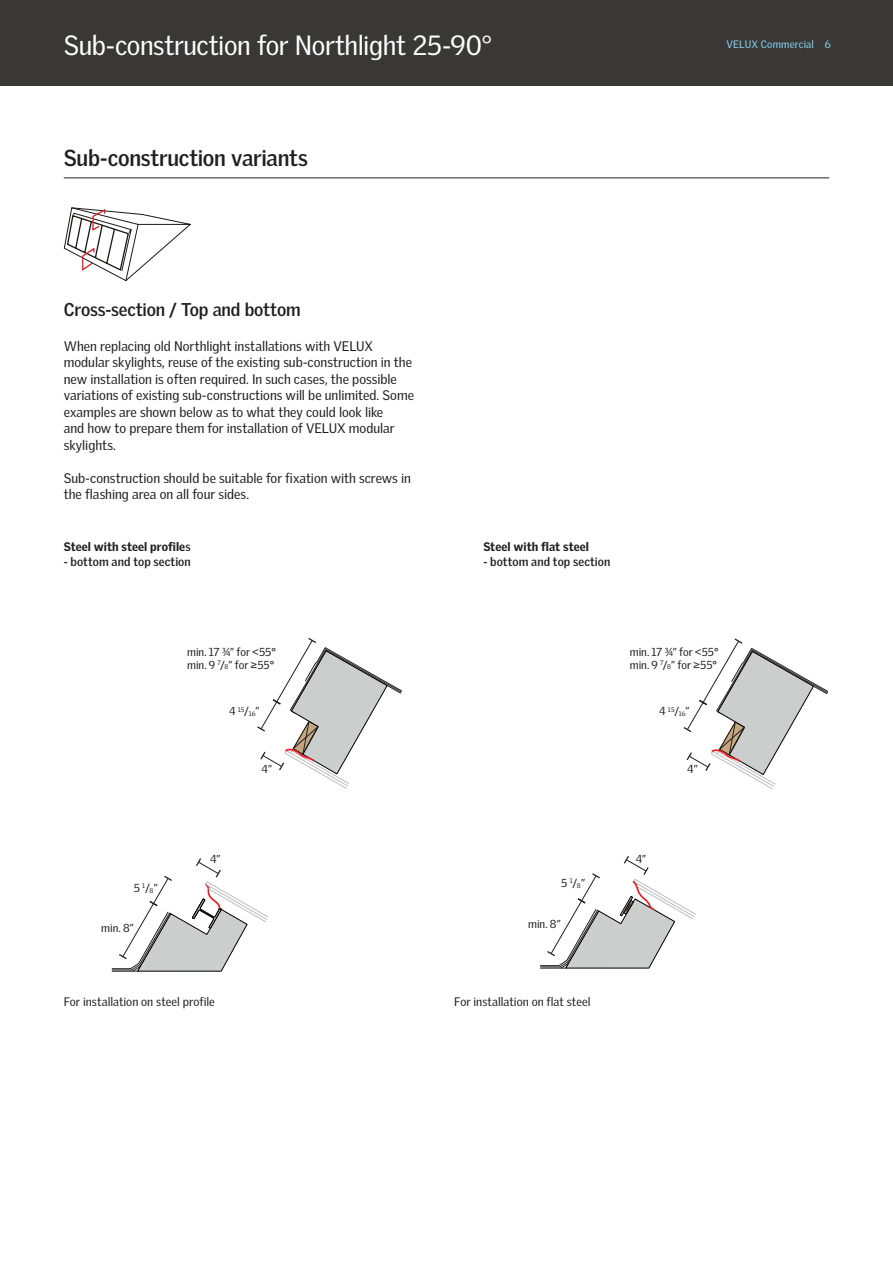
<style>
.page{position:relative;width:893px;height:1263px;background:#fff}
.page>*{position:absolute;margin:0;border:0;box-sizing:border-box;transform-origin:0 0}
.VDS_Produkt_headline{font:27px "Velux Gothic";letter-spacing:-.015em;color:#fff}
.VDS_Produkt_headline-2{font:700 22.5px "Velux Gothic";letter-spacing:-.015em;color:#231f20}
.VDS_Produkt_headline-3{font:700 18px "Velux Gothic";letter-spacing:-.01em;color:#231f20}
.t1{font:14.4px "Myriad Pro";color:#000001}
.t2{font:13.5px/16.5px "Velux Gothic";letter-spacing:-.005em;color:#231f20}
.t3{font:12px "Velux Gothic";color:#231f20}
.t4{font:900 12px "Velux Gothic";letter-spacing:.005em;color:#231f20}
.t5{font:700 12px "Velux Gothic";letter-spacing:.005em;color:#231f20}
.VDS_body{font:11.25px "Velux Gothic";color:#231f20}
.t6{font:10.5px "Velux Gothic";letter-spacing:.015em;color:#89d3f4}
.VDS_body-2{font:6.6px "Velux Gothic";color:#231f20}
.s1{font-weight:700}
.s2{font-weight:900}
.s3{font-size:6.6px}
.s4{font-size:11.25px}
</style>
<div class="page">
<hr style="left:64px;top:178px;width:765px;height:1px;background:#231f20">
<div style="left:0;top:0;width:893px;height:85px;background:#393837"></div>
<svg style="left:64px;top:207px;width:127px;height:74px"></svg>
<svg style="left:111px;top:638px;width:291px;height:334px"></svg>
<svg style="left:540px;top:638px;width:288px;height:331px"></svg>
<p class="VDS_Produkt_headline" style="left:64px;top:29px;width:430px">Sub-construction for Northlight 25-90°</p>
<p class="t6" style="left:726px;top:38px;width:89px">VELUX Commercial</p>
<p class="t6" style="left:825px;top:38px;width:7px">6</p>
<p class="VDS_Produkt_headline-2" style="left:64px;top:144px;width:246px">Sub-construction variants</p>
<p class="VDS_Produkt_headline-3" style="left:64px;top:298px;width:238px">Cross-section / Top and bottom</p>
<p class="t2" style="left:64px;top:337px;width:352px">When replacing old Northlight installations with VELUX modular skylights, reuse of the existing sub-construction in the new installation is often required. In such cases, the possible variations of existing sub-constructions will be unlimited. Some examples are shown below as to what they could look like<br>and how to prepare them for installation of VELUX modular skylights.</p>
<p class="t2" style="left:64px;top:469px;width:349px">Sub-construction should be suitable for fixation with screws in the flashing area on all four sides.</p>
<p class="t4" style="left:64px;top:539px;width:128px">Steel with steel profile<span class="s1">s</span></p>
<p class="t5" style="left:64px;top:554px;width:129px">- bottom and top section</p>
<p class="t4" style="left:483px;top:539px;width:107px">Steel with flat steel</p>
<p class="t5" style="left:483px;top:554px;width:129px">- bottom and top section</p>
<p class="t1" style="left:603px;top:602px;width:130px;rotate:30deg">min. 250 mm for ≥55°</p>
<p class="VDS_body" style="left:187px;top:645px;width:90px">min. 17 3/4” for &lt;55<span class="s2">°</span></p>
<p class="VDS_body" style="left:630px;top:645px;width:90px">min. 17 3/4” for &lt;55<span class="s2">°</span></p>
<p class="VDS_body" style="left:187px;top:658px;width:89px">min. 9 <sup>7</sup>/<span class="s3">8</span>” for ≥55<span class="s2">°</span></p>
<p class="VDS_body" style="left:630px;top:658px;width:89px">min. 9 <sup>7</sup>/<span class="s3">8</span>” for ≥55<span class="s2">°</span></p>
<p class="VDS_body-2" style="left:659px;top:705px;width:17px"><span class="s4">4</span> 15</p>
<p class="VDS_body-2" style="left:238px;top:707px;width:23px">15<span class="s4">/</span>16<span class="s4">”</span></p>
<p class="VDS_body" style="left:229px;top:705px;width:8px">4</p>
<p class="VDS_body" style="left:675px;top:705px;width:16px">/<span class="s3">16</span>”</p>
<p class="VDS_body" style="left:134px;top:881px;width:25px">5 <sup>1</sup>/<span class="s3">8</span>”</p>
<p class="VDS_body" style="left:101px;top:921px;width:34px">min. 8”</p>
<p class="VDS_body" style="left:262px;top:762px;width:12px">4”</p>
<p class="VDS_body" style="left:687px;top:762px;width:12px">4”</p>
<p class="VDS_body" style="left:210px;top:852px;width:12px">4”</p>
<p class="VDS_body" style="left:636px;top:852px;width:12px">4”</p>
<p class="VDS_body" style="left:561px;top:876px;width:25px">5 <sup>1</sup>/<span class="s3">8</span>”</p>
<p class="VDS_body" style="left:528px;top:917px;width:34px">min. 8”</p>
<p class="t3" style="left:64px;top:994px;width:153px">For installation on steel profile</p>
<p class="t3" style="left:454px;top:994px;width:138px">For installation on flat steel</p>
</div>
